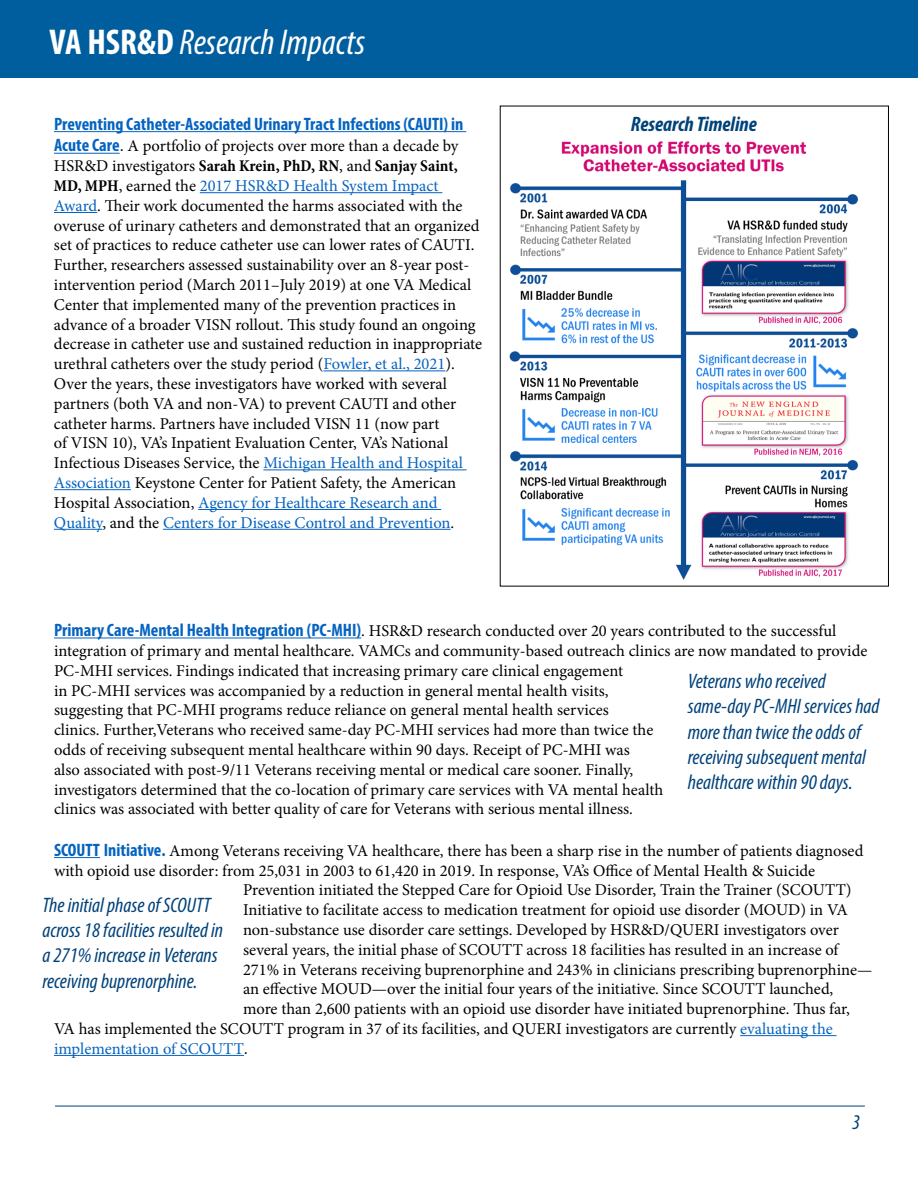
<style>
.page{position:relative;width:918px;height:1188px;background:#fff}
.page>*{position:absolute;margin:0;border:0;box-sizing:border-box;transform-origin:0 0}
.body11{font:italic condensed 36px "Myriad Pro";color:#fff}
.List_Paragraph{font:italic condensed 21px/25.2px "Myriad Pro";color:#00427a}
.body11-2{font:italic 700 condensed 21px "Myriad Pro";color:#00427a}
.t1{font:700 condensed 18px "Myriad Pro";color:#0563c1}
.t2{font:16.5px/19.8px "Minion Pro";color:#000}
.t3{font:16.5px "Minion Pro";color:#0563c1}
.s1{font-weight:700;font-style:normal}
.s2{font-family:"Myriad Pro";font-weight:700;font-stretch:condensed;font-size:18px;color:#0563c1}
.s3{font-family:"Calibri"}
.s4{font-weight:700;font-stretch:condensed}
.s5{color:#0563c1}
.s6{font-family:"Calibri";color:#000}
</style>
<div class="page">
<hr style="left:54px;top:131px;width:412px;height:1px;background:#0563c1">
<hr style="left:54px;top:153px;width:66px;height:1px;background:#0563c1">
<hr style="left:200px;top:192px;width:242px;height:1px;background:#0563c1">
<hr style="left:54px;top:212px;width:43px;height:1px;background:#0563c1">
<hr style="left:323px;top:370px;width:122px;height:1px;background:#0563c1">
<hr style="left:263px;top:469px;width:204px;height:1px;background:#0563c1">
<hr style="left:54px;top:489px;width:77px;height:1px;background:#0563c1">
<hr style="left:198px;top:509px;width:243px;height:1px;background:#0563c1">
<hr style="left:54px;top:529px;width:48px;height:1px;background:#0563c1">
<hr style="left:163px;top:529px;width:288px;height:1px;background:#0563c1">
<div style="left:0;top:0;width:918px;height:78px;background:#005e9e"></div>
<img style="left:509px;top:141px;width:350px;height:439px">
<hr style="left:54px;top:638px;width:307px;height:1px;background:#0563c1">
<hr style="left:54px;top:857px;width:46px;height:1px;background:#0563c1">
<hr style="left:740px;top:1035px;width:97px;height:1px;background:#0563c1">
<hr style="left:54px;top:1055px;width:190px;height:1px;background:#0563c1">
<hr style="left:55px;top:1106px;width:810px;height:1px;background:#00427a">
<p class="body11" style="left:50px;top:20px;width:317px"><span class="s1">VA HSR&amp;D</span> Research Impacts</p>
<p class="t1" style="left:54px;top:113px;width:411px">Preventing Catheter-Associated Urinary Tract Infections (CAUTI) in</p>
<p class="t2" style="left:54px;top:136px;width:430px"><span class="s2">Acute Care</span><span class="s3">.</span> A portfolio of projects over more than a decade by HSR&amp;D investigators <span class="s4">Sarah Krein, PhD, RN</span>, and <span class="s4">Sanjay Saint, MD, MPH</span>, earned the <span class="s5">2017 HSR&amp;D Health System Impact Award</span>. Their work documented the harms associated with the overuse of urinary catheters and demonstrated that an organized set of practices to reduce catheter use can lower rates of CAUTI.<br>Further, researchers assessed sustainability over an 8-year post&shy;intervention period (March 2011–July 2019) at one VA Medical Center that implemented many of the prevention practices in advance of a broader VISN rollout. This study found an ongoing decrease in catheter use and sustained reduction in inappropriate urethral catheters over the study period (<span class="s5">Fowler, et al., 2021</span>).<br>Over the years, these investigators have worked with several partners (both VA and non-VA) to prevent CAUTI and other catheter harms. Partners have included VISN 11 (now part<br>of VISN 10), VA’s Inpatient Evaluation Center, VA’s National Infectious Diseases Service, the <span class="s5">Michigan Health and Hospital Association</span> Keystone Center for Patient Safety, the American Hospital Association, <span class="s5">Agency for Healthcare Research and Quality</span>, and the <span class="s5">Centers for Disease Control and Prevention</span>.</p>
<p class="body11-2" style="left:631px;top:111px;width:128px">Research Timeline</p>
<p class="t2" style="left:54px;top:621px;width:815px"><span class="s2">Primary Care-Mental Health Integration (PC-MHI)</span>. HSR&amp;D research conducted over 20 years contributed to the successful integration of primary and mental healthcare. VAMCs and community-based outreach clinics are now mandated to provide PC-MHI services. Findings indicated that increasing primary care clinical engagement<br>in PC-MHI services was accompanied by a reduction in general mental health visits,<br>suggesting that PC-MHI programs reduce reliance on general mental health services<br>clinics. Further,Veterans who received same-day PC-MHI services had more than twice the<br>odds of receiving subsequent mental healthcare within 90 days. Receipt of PC-MHI was<br>also associated with post-9/11 Veterans receiving mental or medical care sooner. Finally,<br>investigators determined that the co-location of primary care services with VA mental health<br>clinics was associated with better quality of care for Veterans with serious mental illness.</p>
<p class="t2" style="left:54px;top:841px;width:811px"><span class="s2">SCOUTT Initiative.</span> Among Veterans receiving VA healthcare, there has been a sharp rise in the number of patients diagnosed</p>
<p class="t2" style="left:54px;top:860px;width:763px">with opioid use disorder: from 25,031 in 2003 to 61,420 in 2019. In response, VA’s Office of Mental Health &amp; Suicide</p>
<p class="t2" style="left:243px;top:880px;width:610px">Prevention initiated the Stepped Care for Opioid Use Disorder, Train the Trainer (SCOUTT)</p>
<p class="t2" style="left:243px;top:900px;width:607px">Initiative to facilitate access to medication treatment for opioid use disorder (MOUD) in VA</p>
<p class="t2" style="left:243px;top:920px;width:597px">non-substance use disorder care settings. Developed by HSR&amp;D/QUERI investigators over</p>
<p class="t2" style="left:243px;top:940px;width:597px">several years, the initial phase of SCOUTT across 18 facilities has resulted in an increase of</p>
<p class="t2" style="left:243px;top:959px;width:631px">271% in Veterans receiving buprenorphine and 243% in clinicians prescribing buprenorphine—</p>
<p class="t2" style="left:243px;top:979px;width:592px">an effective MOUD—over the initial four years of the initiative. Since SCOUTT launched,</p>
<p class="t2" style="left:243px;top:999px;width:609px">more than 2,600 patients with an opioid use disorder have initiated buprenorphine. Thus far,</p>
<p class="t2" style="left:54px;top:1019px;width:780px">VA has implemented the SCOUTT program in 37 of its facilities, and QUERI investigators are currently <span class="s5">evaluating the</span></p>
<p class="t3" style="left:54px;top:1037px;width:196px">implementation of SCOUTT<span class="s6">.</span></p>
<p class="List_Paragraph" style="left:688px;top:668px;width:193px">Veterans who received same-day PC-MHI services had more than twice the odds of receiving subsequent mental healthcare within 90 days.</p>
<p class="List_Paragraph" style="left:42px;top:892px;width:182px">The initial phase of SCOUTT across 18 facilities resulted in a 271% increase in Veterans receiving buprenorphine.</p>
<p class="List_Paragraph" style="left:852px;top:1109px;width:10px">3</p>
</div>
